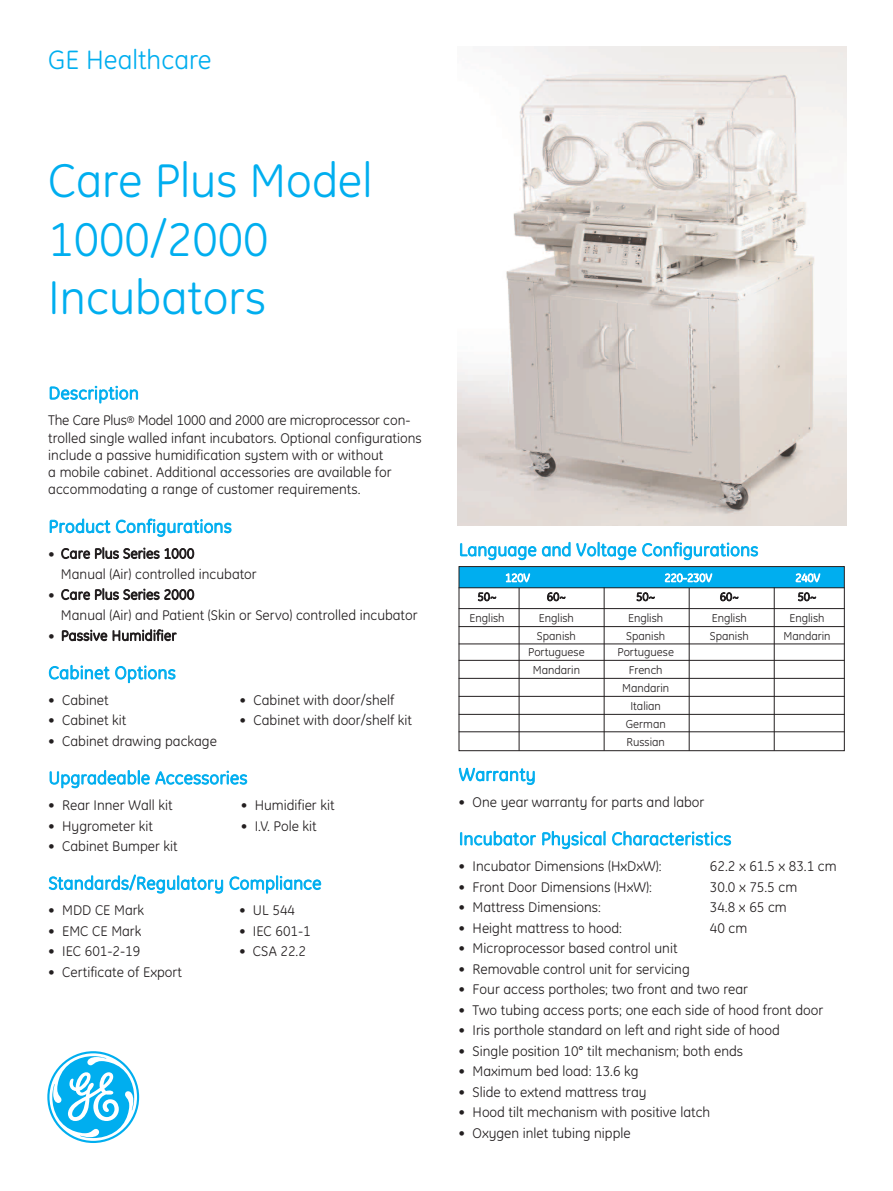
<style>
.page{position:relative;width:893px;height:1191px;background:#fff}
.page>*{position:absolute;margin:0;border:0;box-sizing:border-box;transform-origin:0 0}
.t1{font:48px/58.5px "GE Inspira";color:#00aeef}
.t2{font:27px "GE Inspira";color:#00aeef}
.t3{font:18px "GE Inspira";letter-spacing:.02em;color:#00aeef}
.t4{font:14.25px/17.2px "GE Inspira";color:#231f20}
.t5{font:14.25px "GE Inspira";letter-spacing:.02em;color:#231f20}
.t6{font:11.7px/18px "GE Inspira";color:#231f20;text-align:center}
.t7{font:11.7px "GE Inspira";letter-spacing:-.005em;color:#fff}
</style>
<div class="page">
<svg style="left:47px;top:1051px;width:92px;height:92px"></svg>
<div style="left:459px;top:567px;width:385px;height:20px;background:#00aeef"></div>
<hr style="left:459px;top:587px;width:386px;height:1px;background:#231f20">
<hr style="left:459px;top:608px;width:386px;height:1px;background:#231f20">
<hr style="left:459px;top:626px;width:386px;height:1px;background:#231f20">
<hr style="left:459px;top:643px;width:386px;height:1px;background:#231f20">
<hr style="left:459px;top:660px;width:386px;height:1px;background:#231f20">
<hr style="left:459px;top:678px;width:386px;height:1px;background:#231f20">
<hr style="left:459px;top:696px;width:386px;height:1px;background:#231f20">
<hr style="left:459px;top:714px;width:386px;height:1px;background:#231f20">
<hr style="left:459px;top:731px;width:386px;height:1px;background:#231f20">
<img style="left:457px;top:47px;width:389px;height:478px">
<hr style="left:519px;top:588px;width:1px;height:162px;background:#231f20">
<hr style="left:604px;top:587px;width:1px;height:163px;background:#231f20">
<hr style="left:689px;top:588px;width:1px;height:162px;background:#231f20">
<hr style="left:774px;top:587px;width:1px;height:163px;background:#231f20">
<div style="left:459px;top:566px;width:386px;height:185px;border:1px solid #231f20"></div>
<h2 class="t2" style="left:48px;top:50px;width:165px">GE Healthcare</h2>
<h1 class="t1" style="left:48px;top:157px;width:326px">Care Plus Model<br>1000/2000<br>Incubators</h1>
<p class="t3" style="left:49px;top:387px;width:92px">Description</p>
<p class="t4" style="left:48px;top:413px;width:375px">The Care Plus<sup>®</sup> Model 1000 and 2000 are microprocessor con&shy;trolled single walled infant incubators. Optional configurations include a passive humidification system with or without<br>a mobile cabinet. Additional accessories are available for accommodating a range of customer requirements.</p>
<p class="t3" style="left:49px;top:520px;width:185px">Product Configurations</p>
<p class="t4" style="left:61px;top:544px;width:197px;line-height:20.9px;text-indent:-13px">• Care Plus Series 1000<br>Manual (Air) controlled incubator</p>
<p class="t4" style="left:61px;top:585px;width:358px;line-height:20.7px;text-indent:-13px">• Care Plus Series 2000<br>Manual (Air) and Patient (Skin or Servo) controlled incubator</p>
<p class="t5" style="left:48px;top:631px;width:130px">• Passive Humidifier</p>
<p class="t3" style="left:49px;top:666px;width:129px">Cabinet Options</p>
<p class="t4" style="left:48px;top:693px;width:62px">• Cabinet</p>
<p class="t4" style="left:240px;top:693px;width:156px">• Cabinet with door/shelf</p>
<p class="t4" style="left:48px;top:713px;width:80px">• Cabinet kit</p>
<p class="t4" style="left:240px;top:713px;width:174px">• Cabinet with door/shelf kit</p>
<p class="t4" style="left:48px;top:734px;width:170px">• Cabinet drawing package</p>
<p class="t3" style="left:49px;top:772px;width:200px">Upgradeable Accessories</p>
<p class="t4" style="left:48px;top:798px;width:126px">• Rear Inner Wall kit</p>
<p class="t4" style="left:241px;top:798px;width:95px">• Humidifier kit</p>
<p class="t4" style="left:48px;top:818px;width:106px">• Hygrometer kit</p>
<p class="t4" style="left:241px;top:818px;width:78px">• I.V. Pole kit</p>
<p class="t4" style="left:48px;top:839px;width:131px">• Cabinet Bumper kit</p>
<p class="t3" style="left:49px;top:877px;width:274px">Standards/Regulatory Compliance</p>
<p class="t4" style="left:48px;top:903px;width:97px">• MDD CE Mark</p>
<p class="t4" style="left:239px;top:903px;width:58px">• UL 544</p>
<p class="t4" style="left:48px;top:924px;width:95px">• EMC CE Mark</p>
<p class="t4" style="left:239px;top:924px;width:73px">• IEC 601-1</p>
<p class="t4" style="left:48px;top:944px;width:94px">• IEC 601-2-19</p>
<p class="t4" style="left:239px;top:944px;width:68px">• CSA 22.2</p>
<p class="t4" style="left:48px;top:965px;width:135px">• Certificate of Export</p>
<p class="t3" style="left:459px;top:543px;width:301px">Language and Voltage Configurations</p>
<p class="t7" style="left:505px;top:574px;width:26px">120V</p>
<p class="t7" style="left:664px;top:574px;width:49px">220-230V</p>
<p class="t7" style="left:795px;top:574px;width:26px">240V</p>
<p class="t6" style="left:478px;top:589px;width:21px">50~</p>
<p class="t6" style="left:547px;top:589px;width:21px">60~</p>
<p class="t6" style="left:636px;top:589px;width:21px">50~</p>
<p class="t6" style="left:720px;top:589px;width:21px">60~</p>
<p class="t6" style="left:798px;top:589px;width:20px">50~</p>
<p class="t6" style="left:470px;top:610px;width:37px">English</p>
<p class="t6" style="left:539px;top:610px;width:37px">English</p>
<p class="t6" style="left:628px;top:610px;width:37px">English</p>
<p class="t6" style="left:712px;top:610px;width:37px">English</p>
<p class="t6" style="left:789px;top:610px;width:37px">English</p>
<p class="t6" style="left:537px;top:628px;width:41px">Spanish</p>
<p class="t6" style="left:626px;top:628px;width:41px">Spanish</p>
<p class="t6" style="left:710px;top:628px;width:41px">Spanish</p>
<p class="t6" style="left:783px;top:628px;width:49px">Mandarin</p>
<p class="t6" style="left:528px;top:644px;width:58px">Portuguese</p>
<p class="t6" style="left:618px;top:644px;width:58px">Portuguese</p>
<p class="t6" style="left:533px;top:662px;width:49px">Mandarin</p>
<p class="t6" style="left:622px;top:662px;width:49px">French<br>Mandarin<br>Italian<br>German<br>Russian</p>
<p class="t3" style="left:459px;top:768px;width:78px">Warranty</p>
<p class="t4" style="left:459px;top:794px;width:247px">• One year warranty for parts and labor</p>
<p class="t3" style="left:459px;top:832px;width:274px">Incubator Physical Characteristics</p>
<p class="t4" style="left:459px;top:859px;width:204px">• Incubator Dimensions (HxDxW):</p>
<p class="t4" style="left:710px;top:859px;width:128px">62.2 x 61.5 x 83.1 cm</p>
<p class="t4" style="left:459px;top:879px;width:195px">• Front Door Dimensions (HxW):</p>
<p class="t4" style="left:710px;top:879px;width:89px">30.0 x 75.5 cm</p>
<p class="t4" style="left:459px;top:900px;width:144px">• Mattress Dimensions:</p>
<p class="t4" style="left:710px;top:900px;width:78px">34.8 x 65 cm</p>
<p class="t4" style="left:459px;top:920px;width:165px">• Height mattress to hood:</p>
<p class="t4" style="left:710px;top:920px;width:39px">40 cm</p>
<p class="t4" style="left:459px;top:941px;width:220px">• Microprocessor based control unit</p>
<p class="t4" style="left:459px;top:961px;width:233px">• Removable control unit for servicing</p>
<p class="t4" style="left:459px;top:982px;width:291px">• Four access portholes; two front and two rear</p>
<p class="t4" style="left:459px;top:1002px;width:366px">• Two tubing access ports; one each side of hood front door</p>
<p class="t4" style="left:459px;top:1023px;width:323px">• Iris porthole standard on left and right side of hood</p>
<p class="t4" style="left:459px;top:1043px;width:286px">• Single position 10° tilt mechanism; both ends</p>
<p class="t4" style="left:459px;top:1064px;width:181px">• Maximum bed load: 13.6 kg</p>
<p class="t4" style="left:459px;top:1084px;width:190px">• Slide to extend mattress tray</p>
<p class="t4" style="left:459px;top:1105px;width:253px">• Hood tilt mechanism with positive latch</p>
<p class="t4" style="left:459px;top:1125px;width:174px">• Oxygen inlet tubing nipple</p>
</div>
